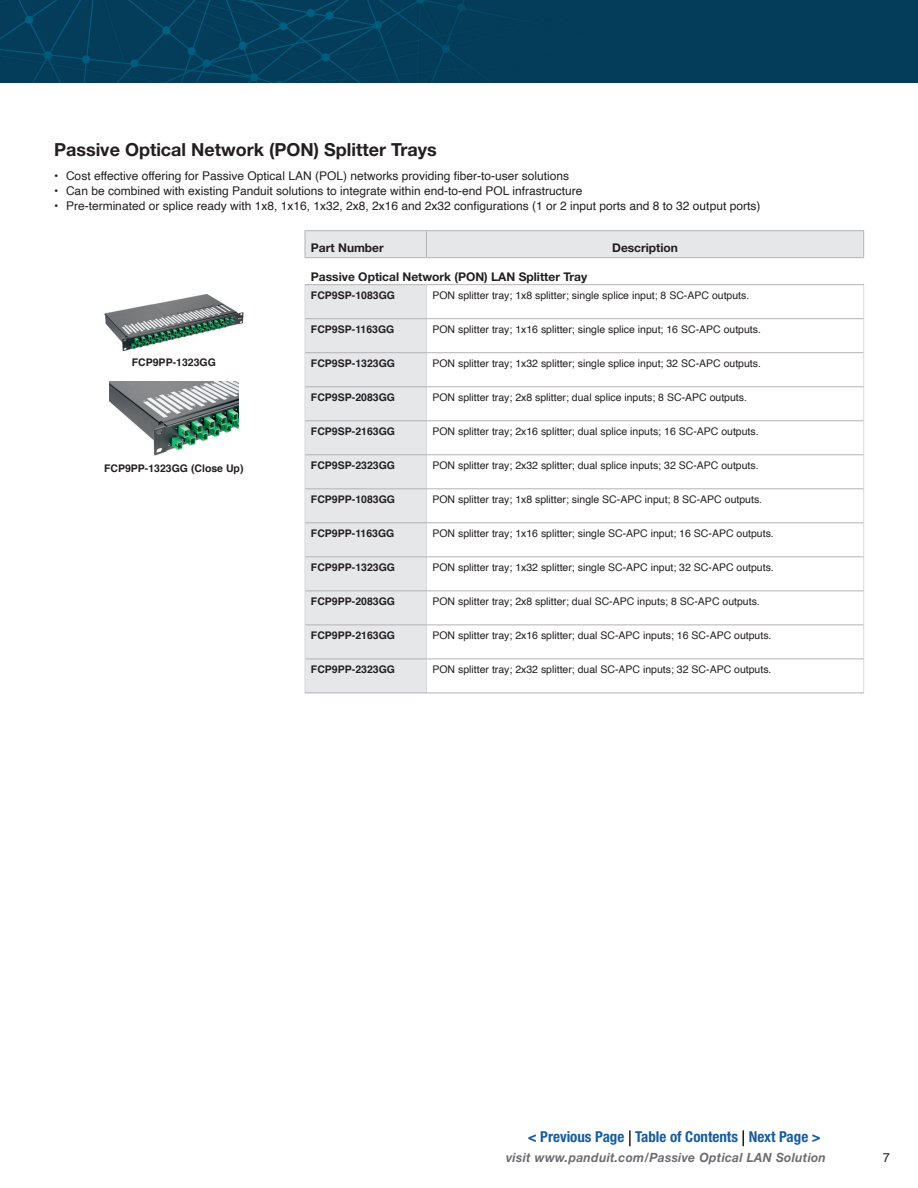
<style>
.page{position:relative;width:918px;height:1188px;background:#fff}
.page>*{position:absolute;margin:0;border:0;box-sizing:border-box;transform-origin:0 0}
.t1{font:700 18px "Helvetica Neue LT Std";color:#231f20}
.t2{font:700 condensed 15px "Helvetica Neue LT Std";color:#175d9e}
.t3{font:italic 700 12.75px "Helvetica Neue LT Std";letter-spacing:.025em;color:#6c6d70;scale:.95 1}
.t4{font:12.75px "Helvetica";color:#231f20}
.t5{font:12px "Helvetica";color:#231f20}
.t6{font:700 12px "Helvetica Neue LT Std";color:#231f20}
.t7{font:10.5px "Helvetica";color:#231f20}
.t8{font:700 10.5px "Helvetica";color:#231f20}
</style>
<div class="page">
<div style="left:0;top:0;width:918px;height:83px;background:#033d5a"></div>
<svg style="left:305px;top:231px;width:559px;height:462px;fill:#e6e7e9"></svg>
<svg style="left:427px;top:285px;width:436px;height:408px"></svg>
<hr style="left:305px;top:285px;width:1px;height:34px;background:#d8d9db">
<hr style="left:426px;top:285px;width:1px;height:34px;background:#d8d9db">
<hr style="left:863px;top:285px;width:1px;height:34px;background:#d8d9db">
<hr style="left:305px;top:319px;width:1px;height:34px;background:#d8d9db">
<hr style="left:426px;top:319px;width:1px;height:34px;background:#d8d9db">
<hr style="left:863px;top:319px;width:1px;height:34px;background:#d8d9db">
<hr style="left:305px;top:353px;width:1px;height:34px;background:#d8d9db">
<hr style="left:426px;top:353px;width:1px;height:34px;background:#d8d9db">
<hr style="left:863px;top:353px;width:1px;height:34px;background:#d8d9db">
<hr style="left:305px;top:387px;width:1px;height:34px;background:#d8d9db">
<hr style="left:426px;top:387px;width:1px;height:34px;background:#d8d9db">
<hr style="left:863px;top:387px;width:1px;height:34px;background:#d8d9db">
<hr style="left:305px;top:421px;width:1px;height:34px;background:#d8d9db">
<hr style="left:426px;top:421px;width:1px;height:34px;background:#d8d9db">
<hr style="left:863px;top:421px;width:1px;height:34px;background:#d8d9db">
<hr style="left:305px;top:455px;width:1px;height:34px;background:#d8d9db">
<hr style="left:426px;top:455px;width:1px;height:34px;background:#d8d9db">
<hr style="left:863px;top:455px;width:1px;height:34px;background:#d8d9db">
<hr style="left:305px;top:489px;width:1px;height:34px;background:#d8d9db">
<hr style="left:426px;top:489px;width:1px;height:34px;background:#d8d9db">
<hr style="left:863px;top:489px;width:1px;height:34px;background:#d8d9db">
<hr style="left:305px;top:523px;width:1px;height:34px;background:#d8d9db">
<hr style="left:426px;top:523px;width:1px;height:34px;background:#d8d9db">
<hr style="left:863px;top:523px;width:1px;height:34px;background:#d8d9db">
<hr style="left:305px;top:557px;width:1px;height:34px;background:#d8d9db">
<hr style="left:426px;top:557px;width:1px;height:34px;background:#d8d9db">
<hr style="left:863px;top:557px;width:1px;height:34px;background:#d8d9db">
<hr style="left:305px;top:591px;width:1px;height:34px;background:#d8d9db">
<hr style="left:426px;top:591px;width:1px;height:34px;background:#d8d9db">
<hr style="left:863px;top:591px;width:1px;height:34px;background:#d8d9db">
<hr style="left:305px;top:625px;width:1px;height:34px;background:#d8d9db">
<hr style="left:426px;top:625px;width:1px;height:34px;background:#d8d9db">
<hr style="left:863px;top:625px;width:1px;height:34px;background:#d8d9db">
<hr style="left:305px;top:659px;width:1px;height:34px;background:#d8d9db">
<hr style="left:426px;top:659px;width:1px;height:34px;background:#d8d9db">
<hr style="left:863px;top:659px;width:1px;height:34px;background:#d8d9db">
<hr style="left:305px;top:230px;width:121px;height:1px;background:#b2b3b7">
<svg style="left:305px;top:231px;width:1px;height:26px"></svg>
<hr style="left:426px;top:230px;width:438px;height:1px;background:#b2b3b7">
<svg style="left:426px;top:231px;width:1px;height:26px"></svg>
<svg style="left:863px;top:231px;width:1px;height:26px"></svg>
<hr style="left:305px;top:318px;width:121px;height:1px;background:#b2b3b7">
<hr style="left:426px;top:318px;width:437px;height:1px;background:#b2b3b7">
<hr style="left:305px;top:352px;width:121px;height:1px;background:#b2b3b7">
<hr style="left:426px;top:352px;width:437px;height:1px;background:#b2b3b7">
<hr style="left:305px;top:386px;width:121px;height:1px;background:#b2b3b7">
<hr style="left:426px;top:386px;width:437px;height:1px;background:#b2b3b7">
<hr style="left:426px;top:421px;width:437px;height:1px;background:#b2b3b7">
<hr style="left:305px;top:455px;width:121px;height:1px;background:#b2b3b7">
<hr style="left:426px;top:455px;width:437px;height:1px;background:#b2b3b7">
<hr style="left:305px;top:489px;width:121px;height:1px;background:#b2b3b7">
<hr style="left:426px;top:489px;width:437px;height:1px;background:#b2b3b7">
<hr style="left:305px;top:523px;width:121px;height:1px;background:#b2b3b7">
<hr style="left:426px;top:523px;width:437px;height:1px;background:#b2b3b7">
<hr style="left:305px;top:557px;width:121px;height:1px;background:#b2b3b7">
<hr style="left:426px;top:557px;width:437px;height:1px;background:#b2b3b7">
<hr style="left:305px;top:591px;width:121px;height:1px;background:#b2b3b7">
<hr style="left:426px;top:591px;width:437px;height:1px;background:#b2b3b7">
<hr style="left:305px;top:625px;width:121px;height:1px;background:#b2b3b7">
<hr style="left:426px;top:625px;width:437px;height:1px;background:#b2b3b7">
<hr style="left:305px;top:659px;width:121px;height:1px;background:#b2b3b7">
<hr style="left:426px;top:659px;width:437px;height:1px;background:#b2b3b7">
<hr style="left:305px;top:693px;width:121px;height:1px;background:#b2b3b7">
<hr style="left:426px;top:693px;width:438px;height:1px;background:#b2b3b7">
<hr style="left:305px;top:257px;width:121px;height:1px;background:#b2b3b7">
<hr style="left:426px;top:257px;width:438px;height:1px;background:#b2b3b7">
<hr style="left:305px;top:284px;width:121px;height:1px;background:#b2b3b7">
<hr style="left:426px;top:284px;width:438px;height:1px;background:#b2b3b7">
<hr style="left:305px;top:421px;width:121px;height:1px;background:#b2b3b7">
<img style="left:104px;top:294px;width:140px;height:58px">
<img style="left:109px;top:382px;width:130px;height:74px">
<svg style="left:742px;top:1130px;width:2px;height:16px"></svg>
<svg style="left:629px;top:1130px;width:2px;height:16px"></svg>
<h1 class="t1" style="left:54px;top:139px;width:384px">Passive Optical Network (PON) Splitter Trays</h1>
<p class="t5" style="left:54px;top:166px;width:517px">• Cost effective offering for Passive Optical LAN (POL) networks providing fiber-to-user solutions</p>
<p class="t5" style="left:54px;top:181px;width:530px">• Can be combined with existing Panduit solutions to integrate within end-to-end POL infrastructure</p>
<p class="t5" style="left:54px;top:196px;width:708px">• Pre-terminated or splice ready with 1x8, 1x16, 1x32, 2x8, 2x16 and 2x32 configurations (1 or 2 input ports and 8 to 32 output ports)</p>
<p class="t8" style="left:132px;top:354px;width:86px">FCP9PP-1323GG</p>
<p class="t8" style="left:104px;top:460px;width:141px">FCP9PP-1323GG (Close Up)</p>
<p class="t6" style="left:311px;top:240px;width:74px">Part Number</p>
<p class="t6" style="left:612px;top:240px;width:67px">Description</p>
<p class="t6" style="left:311px;top:269px;width:278px">Passive Optical Network (PON) LAN Splitter Tray</p>
<p class="t8" style="left:311px;top:286px;width:86px">FCP9SP-1083GG</p>
<p class="t7" style="left:432px;top:287px;width:318px">PON splitter tray; 1x8 splitter; single splice input; 8 SC-APC outputs.</p>
<p class="t8" style="left:311px;top:320px;width:85px">FCP9SP-1163GG</p>
<p class="t7" style="left:432px;top:321px;width:330px">PON splitter tray; 1x16 splitter; single splice input; 16 SC-APC outputs.</p>
<p class="t8" style="left:311px;top:354px;width:86px">FCP9SP-1323GG</p>
<p class="t7" style="left:432px;top:355px;width:330px">PON splitter tray; 1x32 splitter; single splice input; 32 SC-APC outputs.</p>
<p class="t8" style="left:311px;top:388px;width:86px">FCP9SP-2083GG</p>
<p class="t7" style="left:432px;top:389px;width:316px">PON splitter tray; 2x8 splitter; dual splice inputs; 8 SC-APC outputs.</p>
<p class="t8" style="left:311px;top:422px;width:86px">FCP9SP-2163GG</p>
<p class="t7" style="left:432px;top:423px;width:328px">PON splitter tray; 2x16 splitter; dual splice inputs; 16 SC-APC outputs.</p>
<p class="t8" style="left:311px;top:456px;width:86px">FCP9SP-2323GG</p>
<p class="t7" style="left:432px;top:457px;width:328px">PON splitter tray; 2x32 splitter; dual splice inputs; 32 SC-APC outputs.</p>
<p class="t8" style="left:311px;top:491px;width:86px">FCP9PP-1083GG</p>
<p class="t7" style="left:432px;top:491px;width:331px">PON splitter tray; 1x8 splitter; single SC-APC input; 8 SC-APC outputs.</p>
<p class="t8" style="left:311px;top:525px;width:85px">FCP9PP-1163GG</p>
<p class="t7" style="left:432px;top:525px;width:343px">PON splitter tray; 1x16 splitter; single SC-APC input; 16 SC-APC outputs.</p>
<p class="t8" style="left:311px;top:559px;width:86px">FCP9PP-1323GG</p>
<p class="t7" style="left:432px;top:559px;width:343px">PON splitter tray; 1x32 splitter; single SC-APC input; 32 SC-APC outputs.</p>
<p class="t8" style="left:311px;top:593px;width:86px">FCP9PP-2083GG</p>
<p class="t7" style="left:432px;top:593px;width:329px">PON splitter tray; 2x8 splitter; dual SC-APC inputs; 8 SC-APC outputs.</p>
<p class="t8" style="left:311px;top:627px;width:86px">FCP9PP-2163GG</p>
<p class="t7" style="left:432px;top:627px;width:341px">PON splitter tray; 2x16 splitter; dual SC-APC inputs; 16 SC-APC outputs.</p>
<p class="t8" style="left:311px;top:661px;width:86px">FCP9PP-2323GG</p>
<p class="t7" style="left:432px;top:661px;width:341px">PON splitter tray; 2x32 splitter; dual SC-APC inputs; 32 SC-APC outputs.</p>
<h2 class="t2" style="left:528px;top:1128px;width:295px">&lt; Previous Page Table of Contents Next Page &gt;</h2>
<p class="t3" style="left:506px;top:1149px;width:338px">visit www.panduit.com/Passive Optical LAN Solution</p>
<p class="t4" style="left:883px;top:1148px;width:9px">7</p>
</div>
